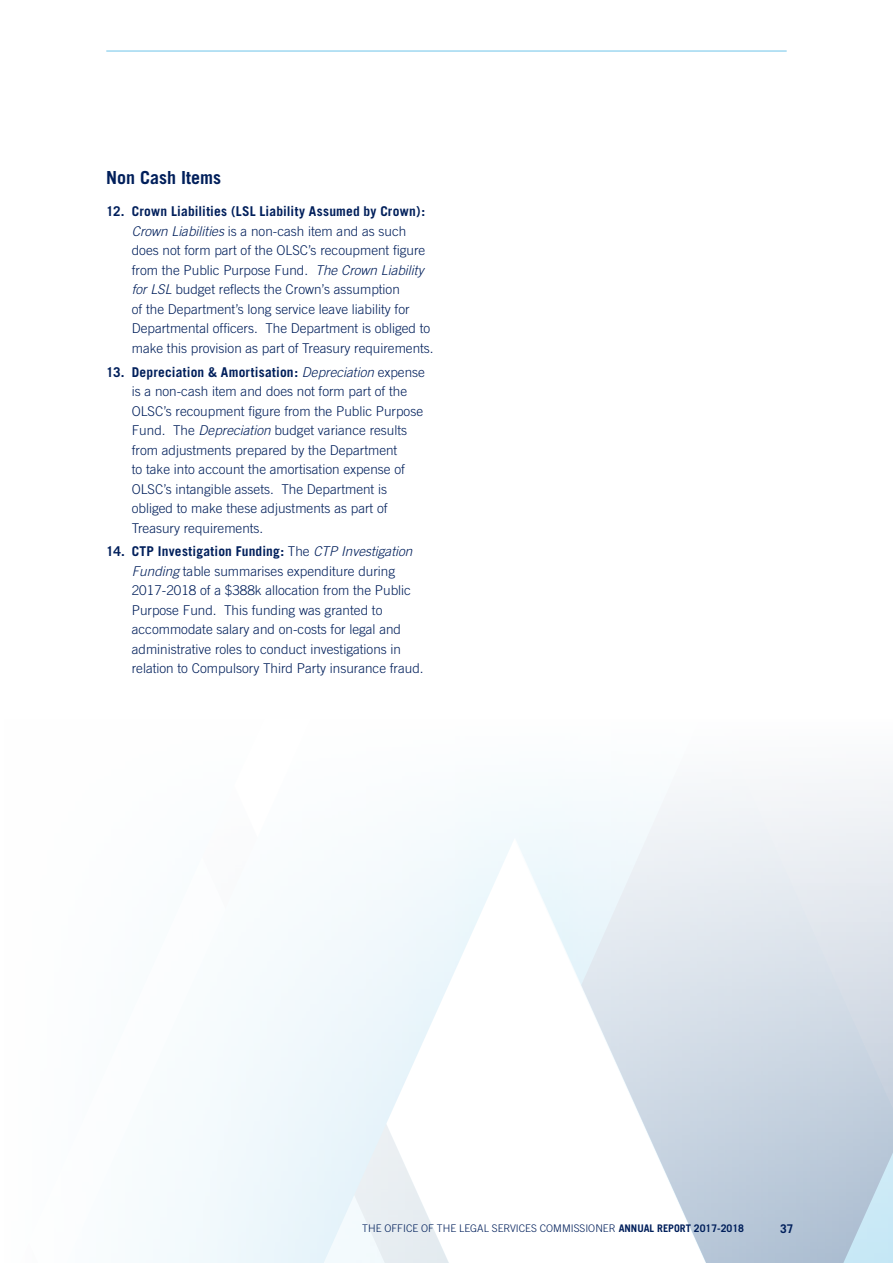
<style>
.page{position:relative;width:893px;height:1263px;background:#fff}
.page>*{position:absolute;margin:0;border:0;box-sizing:border-box;transform-origin:0 0}
.Heading_3{font:700 18px "Trade Gothic";color:#001f5b}
.t1{font:300 13.5px/19.5px "Trade Gothic";color:#001f5b}
.t2{font:700 12px "Trade Gothic";color:#001f5b}
.t3{font:300 10.5px "Trade Gothic";color:#001f5b}
.s1{font-weight:700}
.s2{font-style:italic}
</style>
<div class="page">
<hr style="left:106px;top:51px;width:681px;height:1px;background:#6ec4e9">
<svg style="left:153px;top:779px;width:740px;height:484px"></svg>
<h3 class="Heading_3" style="left:106px;top:166px;width:117px">Non Cash Items</h3>
<p class="t1" style="left:132px;top:202px;width:303px;text-indent:-26px"><span class="s1">12. Crown Liabilities (LSL Liability Assumed by Crown):<br></span><span class="s2">Crown Liabilities</span> is a non-cash item and as such does not form part of the OLSC’s recoupment figure from the Public Purpose Fund. <span class="s2">The Crown Liability for LSL</span> budget reflects the Crown’s assumption<br>of the Department’s long service leave liability for Departmental officers. The Department is obliged to make this provision as part of Treasury requirements.</p>
<p class="t1" style="left:132px;top:362px;width:295px;text-indent:-26px"><span class="s1">13. Depreciation &amp; Amortisation:</span> <span class="s2">Depreciation</span> expense is a non-cash item and does not form part of the OLSC’s recoupment figure from the Public Purpose Fund. The <span class="s2">Depreciation</span> budget variance results from adjustments prepared by the Department<br>to take into account the amortisation expense of OLSC’s intangible assets. The Department is obliged to make these adjustments as part of Treasury requirements.</p>
<p class="t1" style="left:132px;top:542px;width:293px;text-indent:-26px"><span class="s1">14. CTP Investigation Funding:</span> The <span class="s2">CTP Investigation Funding</span> table summarises expenditure during 2017-2018 of a $388k allocation from the Public Purpose Fund. This funding was granted to accommodate salary and on-costs for legal and administrative roles to conduct investigations in relation to Compulsory Third Party insurance fraud.</p>
<p class="t3" style="left:362px;top:1222px;width:383px">THE OFFICE OF THE LEGAL SERVICES COMMISSIONER <span class="s1">ANNUAL REPORT 2017-2018</span></p>
<p class="t2" style="left:780px;top:1221px;width:15px">37</p>
</div>
